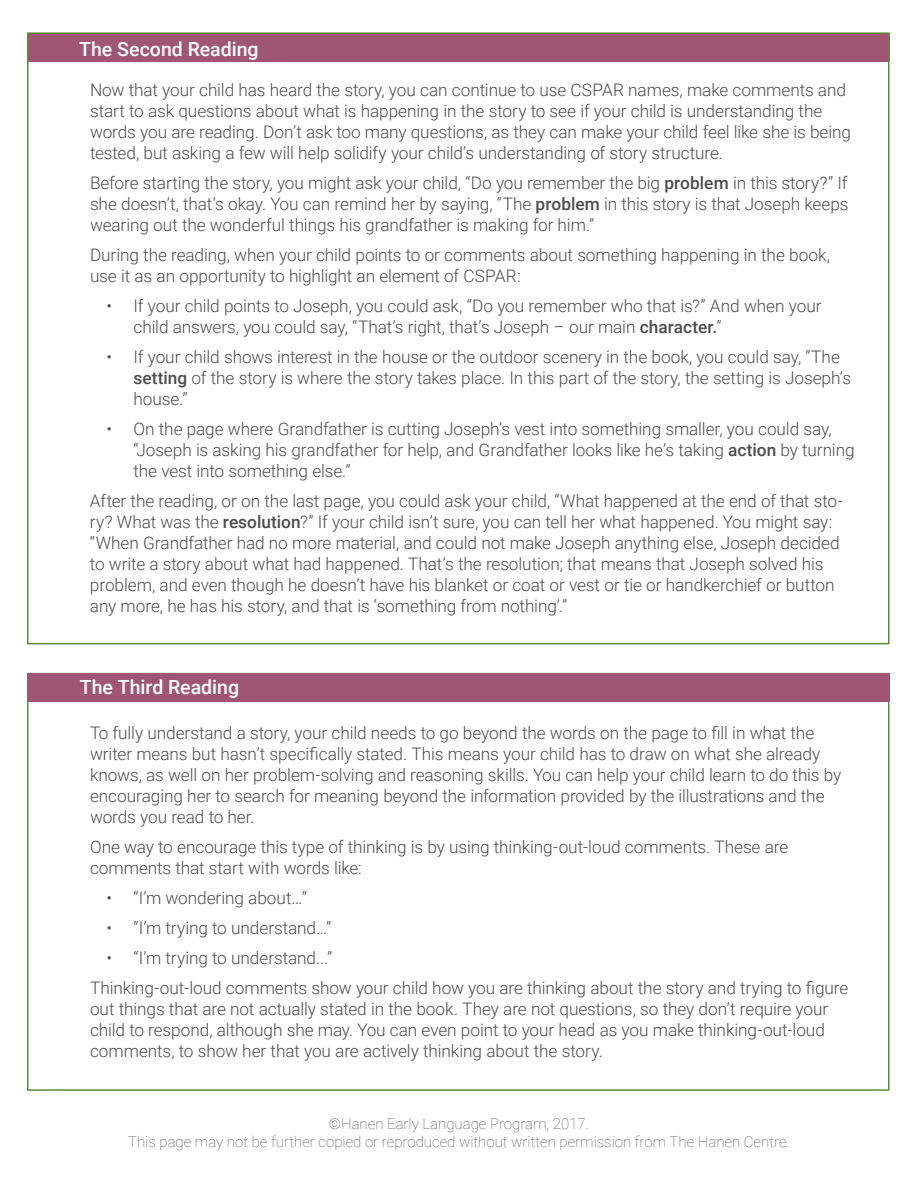
<style>
.page{position:relative;width:918px;height:1188px;background:#fff}
.page>*{position:absolute;margin:0;border:0;box-sizing:border-box;transform-origin:0 0}
.t1{font:500 19.5px "Roboto";color:#fff}
.t2{font:300 17.25px/21px "Roboto";letter-spacing:-.005em;color:#4d4d4d}
.t3{font:100 15px/18px "Roboto";color:#4d4d4d;text-align:center}
.s1{font-weight:500}
</style>
<div class="page">
<div style="left:27px;top:34px;width:863px;height:28px;background:#a05673"></div>
<div style="left:27px;top:673px;width:863px;height:28px;background:#a05673"></div>
<p class="t1" style="left:79px;top:35px;width:181px">The Second Reading</p>
<p class="t2" style="left:90px;top:78px;width:763px">Now that your child has heard the story, you can continue to use CSPAR names, make comments and start to ask questions about what is happening in the story to see if your child is understanding the words you are reading. Don’t ask too many questions, as they can make your child feel like she is being tested, but asking a few will help solidify your child’s understanding of story structure.</p>
<p class="t2" style="left:90px;top:171px;width:760px;text-align:justify">Before starting the story, you might ask your child, “Do you remember the big <span class="s1">problem</span> in this story?” If she doesn’t, that’s okay. You can remind her by saying, “The <span class="s1">problem</span> in this story is that Joseph keeps wearing out the wonderful things his grandfather is making for him.”</p>
<p class="t2" style="left:90px;top:243px;width:742px">During the reading, when your child points to or comments about something happening in the book, use it as an opportunity to highlight an element of CSPAR:</p>
<p class="t2" style="left:134px;top:294px;width:690px;text-indent:-27px">• If your child points to Joseph, you could ask, “Do you remember who that is?” And when your child answers, you could say, “That’s right, that’s Joseph – our main <span class="s1">character.</span>”</p>
<p class="t2" style="left:133px;top:345px;width:719px;text-indent:-27px">• If your child shows interest in the house or the outdoor scenery in the book, you could say, “The <span class="s1">setting</span> of the story is where the story takes place. In this part of the story, the setting is Joseph’s house.”</p>
<p class="t2" style="left:133px;top:417px;width:723px;text-indent:-27px">• On the page where Grandfather is cutting Joseph’s vest into something smaller, you could say, “Joseph is asking his grandfather for help, and Grandfather looks like he’s taking <span class="s1">action</span> by turning the vest into something else.”</p>
<p class="t2" style="left:90px;top:489px;width:754px">After the reading, or on the last page, you could ask your child, “What happened at the end of that sto&shy;ry? What was the <span class="s1">resolution</span>?” If your child isn’t sure, you can tell her what happened. You might say: “When Grandfather had no more material, and could not make Joseph anything else, Joseph decided to write a story about what had happened. That’s the resolution; that means that Joseph solved his problem, and even though he doesn’t have his blanket or coat or vest or tie or handkerchief or button any more, he has his story, and that is ‘something from nothing’.”</p>
<p class="t1" style="left:80px;top:673px;width:161px">The Third Reading</p>
<p class="t2" style="left:90px;top:721px;width:753px">To fully understand a story, your child needs to go beyond the words on the page to fill in what the writer means but hasn’t specifically stated. This means your child has to draw on what she already knows, as well on her problem-solving and reasoning skills. You can help your child learn to do this by encouraging her to search for meaning beyond the information provided by the illustrations and the words you read to her.</p>
<p class="t2" style="left:90px;top:835px;width:700px">One way to encourage this type of thinking is by using thinking-out-loud comments. These are comments that start with words like:</p>
<p class="t2" style="left:107px;top:886px;width:202px">• “I’m wondering about…”</p>
<p class="t2" style="left:107px;top:916px;width:226px">• “I’m trying to understand…”</p>
<p class="t2" style="left:90px;top:942px;width:760px;line-height:30px;text-indent:17px">• “I’m trying to understand...”<br>Thinking-out-loud comments show your child how you are thinking about the story and trying to figure</p>
<p class="t2" style="left:90px;top:997px;width:740px">out things that are not actually stated in the book. They are not questions, so they don’t require your child to respond, although she may. You can even point to your head as you make thinking-out-loud comments, to show her that you are actively thinking about the story.</p>
<p class="t3" style="left:128px;top:1114px;width:663px">©Hanen Early Language Program, 2017.<br>This page may not be further copied or reproduced without written permission from The Hanen Centre.</p>
</div>
